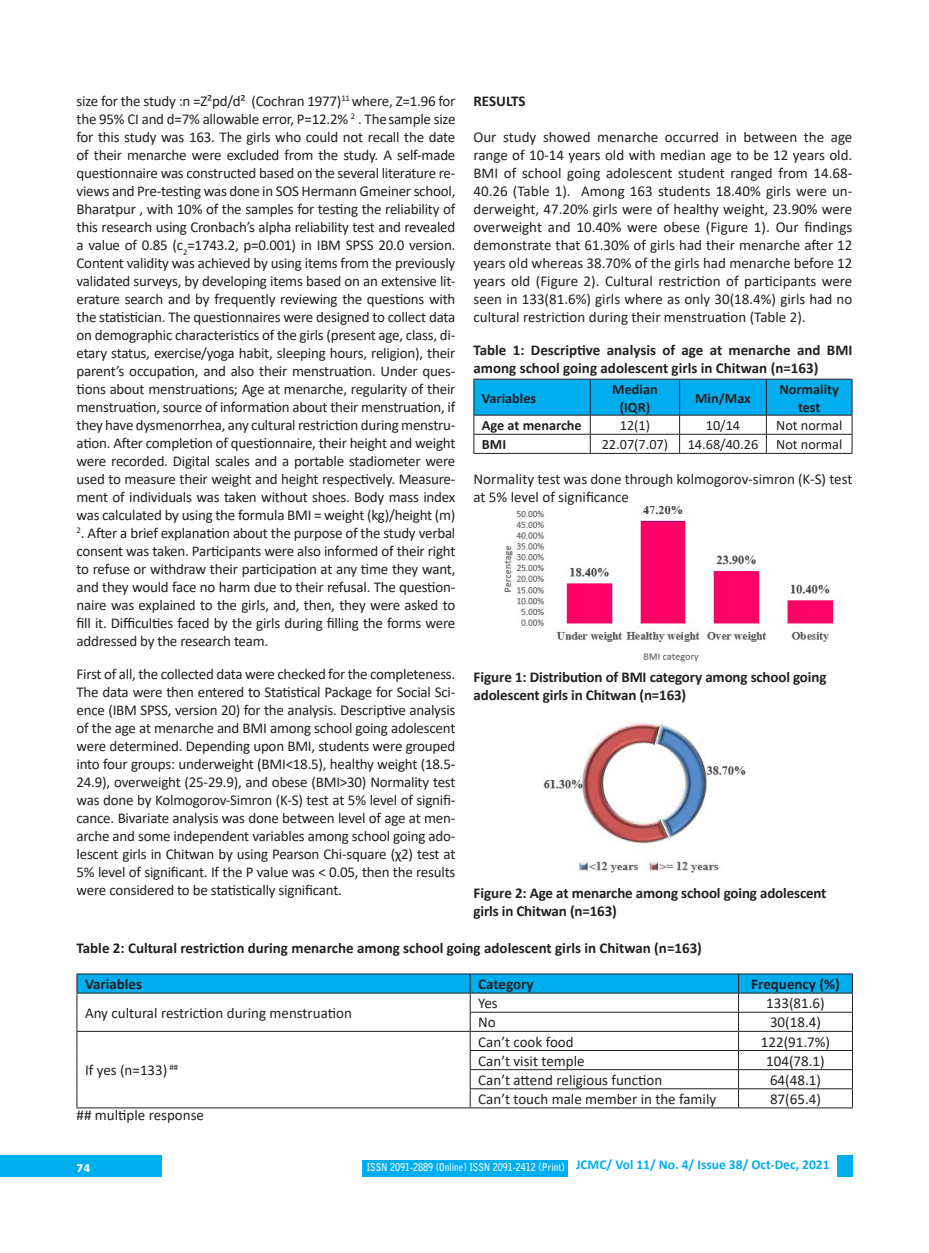
<style>
.page{position:relative;width:929px;height:1253px;background:#fff}
.page>*{position:absolute;margin:0;border:0;box-sizing:border-box;transform-origin:0 0}
.t1{font:15px/18px "Calibri";color:#231f20;text-align:justify}
.t2{font:700 15px/18px "Calibri";color:#231f20}
.t3{font:700 15px "Calibri";color:#fff}
.t4{font:700 14.25px/18px "Calibri";color:#231f20;text-align:center}
.t5{font:14.25px "Calibri";color:#231f20}
.t6{font:700 10.8px "Bell Gothic Std";color:#fff;scale:.83 1}
.s1{color:#222}
</style>
<div class="page">
<div style="left:837px;top:1155px;width:15px;height:21px;background:#00aeef"></div>
<div style="left:0;top:1155px;width:162px;height:21px;background:#00aeef"></div>
<div style="left:362px;top:1160px;width:205px;height:16px;background:#00aeef"></div>
<hr style="left:473px;top:453px;width:117px;height:1px;background:#231f20">
<hr style="left:590px;top:453px;width:89px;height:1px;background:#231f20">
<hr style="left:679px;top:453px;width:87px;height:1px;background:#231f20">
<hr style="left:766px;top:453px;width:86px;height:1px;background:#231f20">
<svg style="left:473px;top:379px;width:380px;height:74px"></svg>
<img style="left:504px;top:506px;width:338px;height:155px">
<img style="left:543px;top:720px;width:203px;height:153px">
<hr style="left:77px;top:973px;width:393px;height:1px;background:#231f20">
<hr style="left:470px;top:973px;width:268px;height:1px;background:#231f20">
<hr style="left:738px;top:973px;width:115px;height:1px;background:#231f20">
<hr style="left:77px;top:1107px;width:393px;height:1px;background:#231f20">
<hr style="left:470px;top:1107px;width:268px;height:1px;background:#231f20">
<hr style="left:738px;top:1107px;width:115px;height:1px;background:#231f20">
<svg style="left:77px;top:974px;width:776px;height:133px"></svg>
<p class="t1" style="left:77px;top:91px;width:380px">size for the study :n =Z²pd/d² (Cochran 1977)<sup>11</sup> <span class="s1">where, Z=1.96 for the</span> 95% CI and d=7% allowable error, P<span class="s1">=</span>12.2% <sup>2</sup> . Thesample size for this study was 163. The girls who could not recall the date of their menarche were excluded from the study. A self-made questionnaire was constructed based on the several literature re&shy;views and Pre-testing was done in SOS Hermann Gmeiner school, Bharatpur , with 10% of the samples for testing the reliability of this research using Cronbach’s alpha reliability test and revealed a value of 0.85 (c<sub>2</sub>=1743.2, p=0.001) in IBM SPSS 20.0 version.<br>Content validity was achieved by using items from the previously validated surveys, by developing items based on an extensive lit&shy;erature search and by frequently reviewing the questions with the statistician. The questionnaires were designed to collect data on demographic characteristics of the girls (present age, class, di&shy;etary status, exercise/yoga habit, sleeping hours, religion), their parent’s occupation, and also their menstruation. Under ques&shy;tions about menstruations; Age at menarche, regularity of their menstruation, source of information about their menstruation, if they have dysmenorrhea, any cultural restriction during menstru&shy;ation. After completion of questionnaire, their height and weight were recorded. Digital scales and a portable stadiometer were used to measure their weight and height respectively. Measure&shy;ment of individuals was taken without shoes. Body mass index was calculated by using the formula BMI = weight (kg)/height (m)</p>
<p class="t1" style="left:77px;top:523px;width:380px"><sup>2</sup>. After a brief explanation about the purpose of the study verbal consent was taken. Participants were also informed of their right to refuse or withdraw their participation at any time they want, and they would face no harm due to their refusal. The question&shy;naire was explained to the girls, and, then, they were asked to fill it. Difficulties faced by the girls during filling the forms were addressed by the research team.</p>
<p class="t1" style="left:77px;top:664px;width:380px">First of all, the collected data were checked for the completeness.<br>The data were then entered to Statistical Package for Social Sci&shy;ence (IBM SPSS, version 20) for the analysis. Descriptive analysis of the age at menarche and BMI among school going adolescent were determined. Depending upon BMI, students were grouped into four groups: underweight (BMI&lt;18.5), healthy weight (18.5- 24.9), overweight (25-29.9), and obese (BMI&gt;30) Normality test was done by Kolmogorov-Simron (K-S) test at 5% level of signifi&shy;cance. Bivariate analysis was done between level of age at men&shy;arche and some independent variables among school going ado&shy;lescent girls in Chitwan by using Pearson Chi-square (χ2) test at 5% level of significant. If the P value was &lt; 0.05, then the results were considered to be statistically significant.</p>
<p class="t2" style="left:473px;top:92px;width:54px">RESULTS</p>
<p class="t1" style="left:473px;top:127px;width:380px">Our study showed menarche occurred in between the age range of 10-14 years old with median age to be 12 years old.<br>BMI of school going adolescent student ranged from 14.68- 40.26 (Table 1). Among 163 students 18.40% girls were un&shy;derweight, 47.20% girls were of healthy weight, 23.90% were overweight and 10.40% were obese (Figure 1). Our findings demonstrate that 61.30% of girls had their menarche after 12 years old whereas 38.70% of the girls had menarche before 12 years old (Figure 2). Cultural restriction of participants were seen in 133(81.6%) girls where as only 30(18.4%) girls had no cultural restriction during their menstruation (Table 2).</p>
<p class="t2" style="left:473px;top:341px;width:380px">Table 1: Descriptive analysis of age at menarche and BMI among school going adolescent girls in Chitwan (n=163)</p>
<p class="t4" style="left:482px;top:389px;width:56px">Variables</p>
<p class="t4" style="left:612px;top:380px;width:47px">Median (IQR)</p>
<p class="t4" style="left:695px;top:389px;width:57px">Min/Max</p>
<p class="t4" style="left:779px;top:380px;width:61px">Normality test</p>
<p class="t4" style="left:482px;top:416px;width:101px">Age at menarche</p>
<p class="t5" style="left:620px;top:415px;width:32px">12(1)</p>
<p class="t5" style="left:706px;top:415px;width:36px">10/14</p>
<p class="t5" style="left:776px;top:415px;width:68px">Not normal</p>
<p class="t4" style="left:482px;top:435px;width:26px">BMI</p>
<p class="t5" style="left:602px;top:435px;width:68px">22.07(7.07)</p>
<p class="t5" style="left:688px;top:435px;width:72px">14.68/40.26</p>
<p class="t5" style="left:776px;top:435px;width:68px">Not normal</p>
<p class="t1" style="left:473px;top:469px;width:380px">Normality test was done through kolmogorov-simron (K-S) test at 5% level of significance</p>
<p class="t2" style="left:473px;top:668px;width:354px">Figure 1: Distribution of BMI category among school going adolescent girls in Chitwan (n=163)</p>
<p class="t2" style="left:473px;top:884px;width:354px">Figure 2: Age at menarche among school going adolescent girls in Chitwan (n=163)</p>
<p class="t2" style="left:77px;top:938px;width:627px">Table 2: Cultural restriction during menarche among school going adolescent girls in Chitwan (n=163)</p>
<p class="t2" style="left:85px;top:975px;width:59px">Variables</p>
<p class="t2" style="left:478px;top:975px;width:57px">Category</p>
<p class="t2" style="left:751px;top:975px;width:90px">Frequency (%)</p>
<p class="t1" style="left:85px;top:1003px;width:268px">Any cultural restriction during menstruation</p>
<p class="t1" style="left:478px;top:994px;width:21px">Yes</p>
<p class="t1" style="left:766px;top:994px;width:60px">133(81.6)</p>
<p class="t1" style="left:478px;top:1013px;width:19px">No</p>
<p class="t1" style="left:770px;top:1013px;width:52px">30(18.4)</p>
<p class="t1" style="left:85px;top:1061px;width:95px">If yes (n=133) <sup>##</sup></p>
<p class="t1" style="left:77px;top:1106px;width:129px">## multiple response</p>
<p class="t1" style="left:478px;top:1032px;width:97px">Can’t cook food</p>
<p class="t1" style="left:761px;top:1032px;width:71px">122(91.7%)</p>
<p class="t1" style="left:478px;top:1051px;width:108px">Can’t visit temple</p>
<p class="t1" style="left:766px;top:1051px;width:60px">104(78.1)</p>
<p class="t1" style="left:478px;top:1070px;width:185px">Can’t attend religious function</p>
<p class="t1" style="left:770px;top:1070px;width:52px">64(48.1)</p>
<p class="t1" style="left:478px;top:1089px;width:239px">Can’t touch male member in the family</p>
<p class="t1" style="left:770px;top:1089px;width:52px">87(65.4)</p>
<p class="t3" style="left:77px;top:1156px;width:15px">74</p>
<p class="t6" style="left:367px;top:1161px;width:559px">ISSN 2091-2889 (Online) ISSN 2091-2412 (Print) <sup>JCMC/</sup> <sup>Vol</sup> <sup>11/</sup> <sup>No.</sup> <sup>4/</sup> <sup>Issue</sup> <sup>38/</sup> <sup>Oct-Dec,</sup> <sup>2021</sup></p>
</div>
